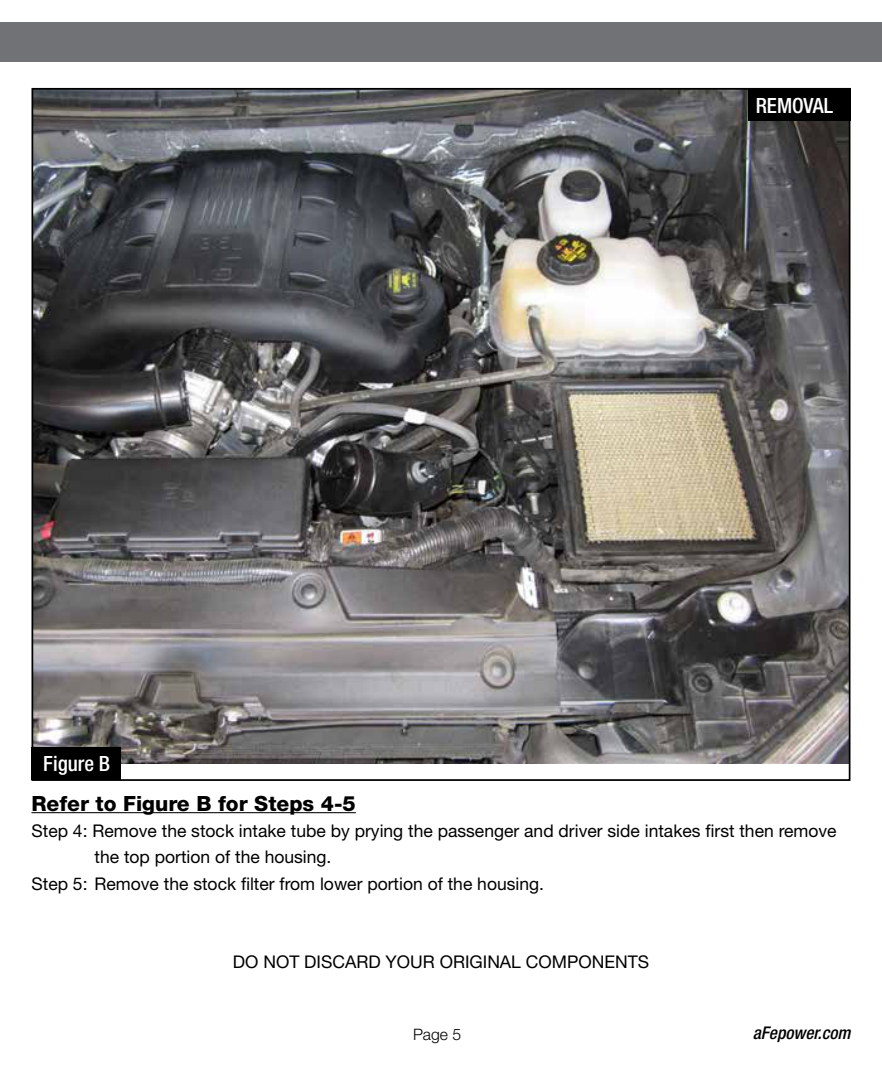
<style>
.page{position:relative;width:882px;height:1071px;background:#fff}
.page>*{position:absolute;margin:0;border:0;box-sizing:border-box;transform-origin:0 0}
.t1{font:800 21px "Helvetica Neue";color:#000}
.t2{font:500 condensed 21px "Helvetica Neue";color:#fff}
.t3{font:17.5px "Helvetica Neue";color:#000}
.t4{font:italic 500 condensed 17.5px "Helvetica Neue";color:#000}
.t5{font:300 15.75px "Helvetica Neue";color:#000}
</style>
<div class="page">
<img style="left:35px;top:91px;width:812px;height:672px">
<div style="left:0;top:23px;width:882px;height:39px;background:#717275"></div>
<hr style="left:32px;top:812px;width:324px;height:1px;background:#000">
<div style="left:748px;top:88px;width:102px;height:33px;background:#000"></div>
<div style="left:32px;top:747px;width:89px;height:33px;background:#000"></div>
<p class="t2" style="left:43px;top:751px;width:68px">Figure B</p>
<p class="t2" style="left:756px;top:93px;width:79px">REMOVAL</p>
<p class="t1" style="left:32px;top:791px;width:326px">Refer to Figure B for Steps 4-5</p>
<p class="t3" style="left:32px;top:820px;width:807px">Step 4: Remove the stock intake tube by prying the passenger and driver side intakes first then remove</p>
<p class="t3" style="left:94px;top:847px;width:238px">the top portion of the housing.</p>
<p class="t3" style="left:32px;top:873px;width:514px">Step 5: Remove the stock filter from lower portion of the housing.</p>
<p class="t3" style="left:233px;top:952px;width:418px">DO NOT DISCARD YOUR ORIGINAL COMPONENTS</p>
<p class="t5" style="left:413px;top:1024px;width:50px">Page 5</p>
<p class="t4" style="left:753px;top:1023px;width:99px">aFepower.com</p>
</div>
